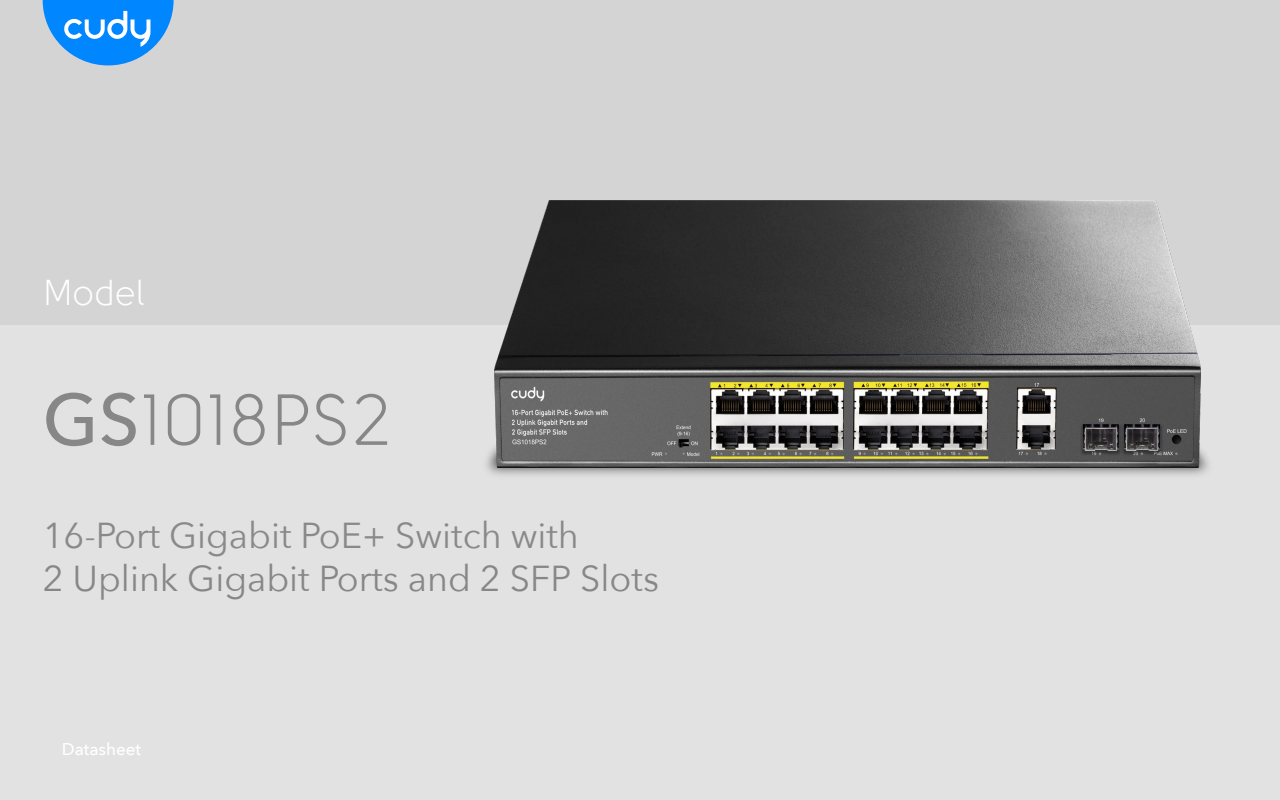
<style>
.page{position:relative;width:1280px;height:800px;background:#fff}
.page>*{position:absolute;margin:0;border:0;box-sizing:border-box;transform-origin:0 0}
.t1{font:72px "Solomon";color:#878787}
.t2{font:36px "Avenir Next";color:#878787}
.t3{font:36px "Avenir Next";color:#898989}
.t4{font:35.9px "Solomon";color:#fff}
.t5{font:500 17px "Avenir Next";color:#fff}
.s1{font-family:"Avenir Next";font-weight:500}
</style>
<div class="page">
<div style="left:0;top:1px;width:1280px;height:799px;background:#e2e2e2"></div>
<div style="left:0;top:0;width:1280px;height:324px;background:#d4d4d4"></div>
<svg style="left:43px;top:0;width:131px;height:65px"></svg>
<img style="left:486px;top:448px;width:723px;height:27px">
<img style="left:494px;top:200px;width:707px;height:267px">
<p class="t4" style="left:43px;top:274px;width:104px">Model</p>
<h1 class="t1" style="left:43px;top:383px;width:350px"><span class="s1">GS</span>1018PS2</h1>
<p class="t3" style="left:43px;top:505px;width:538px">16-Port Gigabit PoE+ Switch with</p>
<p class="t2" style="left:43px;top:548px;width:618px">2 Uplink Gigabit Ports and 2 SFP Slots</p>
<p class="t5" style="left:62px;top:735px;width:81px">Datasheet</p>
</div>
